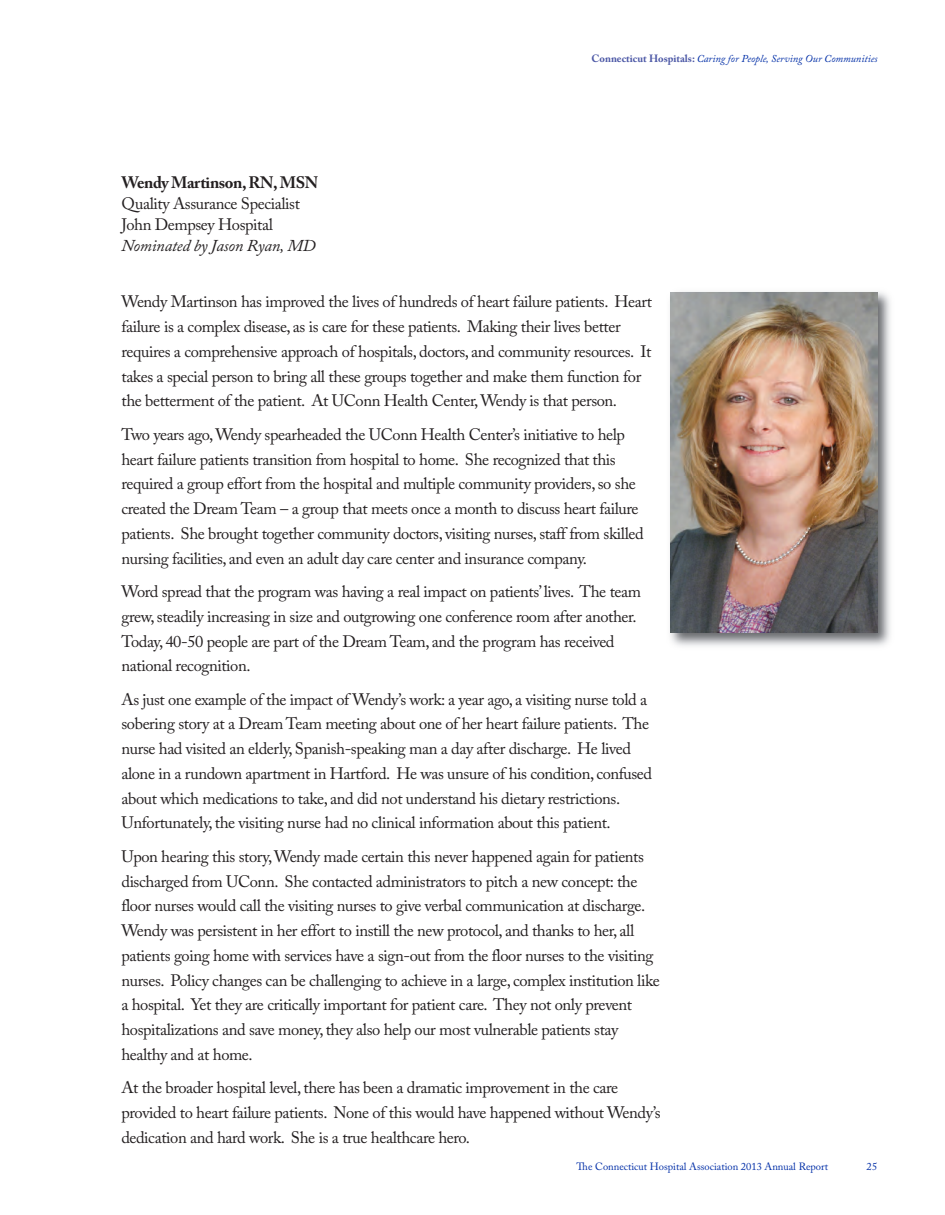
<style>
.page{position:relative;width:945px;height:1215px;background:#fff}
.page>*{position:absolute;margin:0;border:0;box-sizing:border-box;transform-origin:0 0}
.t1{font:16.5px/24.8px "Adobe Caslon Pro";letter-spacing:-.025em;color:#231f20}
.t2{font:italic 16.5px "Adobe Caslon Pro";letter-spacing:-.01em;color:#231f20}
.t3{font:700 16.5px "Adobe Caslon Pro";letter-spacing:-.025em;color:#231f20}
.t4{font:italic 10.5px "Adobe Caslon Pro";color:#002ea7}
.t5{font:10.5px "Adobe Caslon Pro";color:#002ea7}
.s1{font-weight:700;font-style:normal;color:#4c58a6}
</style>
<div class="page">
<img style="left:670px;top:291px;width:221px;height:355px">
<img style="left:671px;top:292px;width:207px;height:341px">
<p class="t3" style="left:122px;top:175px;width:198px">Wendy Martinson, RN, MSN</p>
<p class="t1" style="left:122px;top:195px;width:180px;line-height:21px">Quality Assurance Specialist<br>John Dempsey Hospital</p>
<p class="t2" style="left:122px;top:240px;width:196px">Nominated by Jason Ryan, MD</p>
<p class="t4" style="left:592px;top:55px;width:287px"><span class="s1">Connecticut Hospitals:</span> Caring for People, Serving Our Communities</p>
<p class="t1" style="left:122px;top:292px;width:532px">Wendy Martinson has improved the lives of hundreds of heart failure patients. Heart failure is a complex disease, as is care for these patients. Making their lives better requires a comprehensive approach of hospitals, doctors, and community resources. It takes a special person to bring all these groups together and make them function for the betterment of the patient. At UConn Health Center, Wendy is that person.</p>
<p class="t1" style="left:122px;top:424px;width:524px">Two years ago, Wendy spearheaded the UConn Health Center’s initiative to help heart failure patients transition from hospital to home. She recognized that this required a group effort from the hospital and multiple community providers, so she created the Dream Team – a group that meets once a month to discuss heart failure patients. She brought together community doctors, visiting nurses, staff from skilled nursing facilities, and even an adult day care center and insurance company.</p>
<p class="t1" style="left:122px;top:581px;width:521px">Word spread that the program was having a real impact on patients’ lives. The team grew, steadily increasing in size and outgrowing one conference room after another.<br>Today, 40-50 people are part of the Dream Team, and the program has received national recognition.</p>
<p class="t1" style="left:122px;top:689px;width:532px">As just one example of the impact of Wendy’s work: a year ago, a visiting nurse told a sobering story at a Dream Team meeting about one of her heart failure patients. The nurse had visited an elderly, Spanish-speaking man a day after discharge. He lived alone in a rundown apartment in Hartford. He was unsure of his condition, confused about which medications to take, and did not understand his dietary restrictions.<br>Unfortunately, the visiting nurse had no clinical information about this patient.</p>
<p class="t1" style="left:121px;top:846px;width:540px">Upon hearing this story, Wendy made certain this never happened again for patients discharged from UConn. She contacted administrators to pitch a new concept: the floor nurses would call the visiting nurses to give verbal communication at discharge.<br>Wendy was persistent in her effort to instill the new protocol, and thanks to her, all patients going home with services have a sign-out from the floor nurses to the visiting nurses. Policy changes can be challenging to achieve in a large, complex institution like a hospital. Yet they are critically important for patient care. They not only prevent hospitalizations and save money, they also help our most vulnerable patients stay healthy and at home.</p>
<p class="t1" style="left:121px;top:1077px;width:541px">At the broader hospital level, there has been a dramatic improvement in the care provided to heart failure patients. None of this would have happened without Wendy’s dedication and hard work. She is a true healthcare hero.</p>
<p class="t5" style="left:577px;top:1162px;width:253px">The Connecticut Hospital Association 2013 Annual Report</p>
<p class="t5" style="left:866px;top:1162px;width:13px">25</p>
</div>
